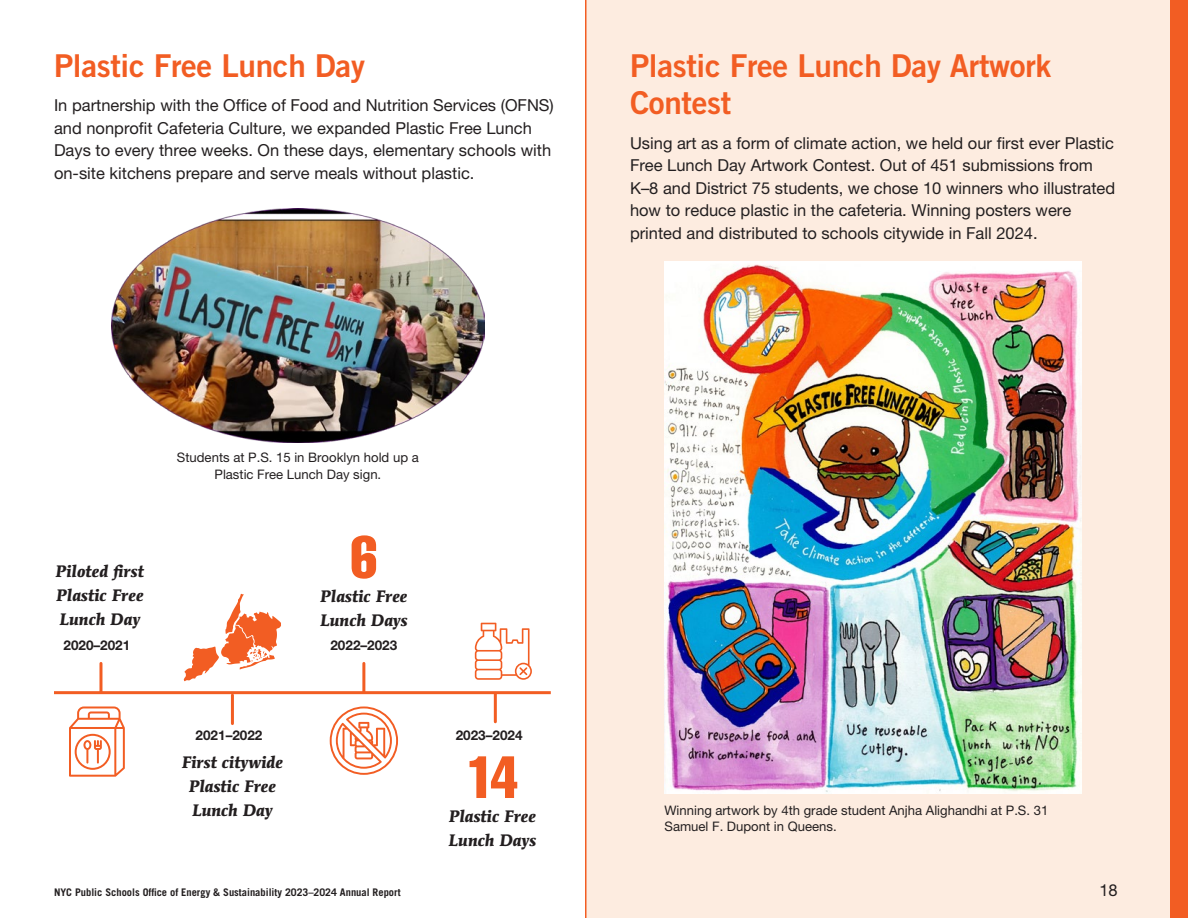
<style>
.page{position:relative;width:1188px;height:918px;background:#fff}
.page>*{position:absolute;margin:0;border:0;box-sizing:border-box;transform-origin:0 0}
.t1{font:58.5px "Helvetica LT Std Comp";color:#f25d23}
.t2{font:31.5px/37.5px "Trade Gothic LT Std Bd 2";letter-spacing:-.01em;color:#f25d23}
.t3{font:16.5px/22.5px "Helvetica Neue LT Pro";color:#231f20}
.t4{font:italic 700 16.5px/24px "Mendoza Roman Std";color:#231f20;text-align:justify}
.t5{font:700 13.5px "Helvetica Neue LT Pro";color:#231f20}
.t6{font:13.2px/16.5px "Helvetica Neue LT Pro";color:#231f20;text-align:center}
.t7{font:700 10.5px "Trade Gothic LT Std";color:#231f20}
</style>
<div class="page">
<div style="left:585px;top:0;width:585px;height:918px;background:#fdece0"></div>
<hr style="left:585px;top:0;width:1px;height:918px;background:#f25d23">
<img style="left:111px;top:209px;width:374px;height:233px">
<hr style="left:231px;top:695px;width:3px;height:29px;background:#f25d23">
<hr style="left:362px;top:663px;width:3px;height:29px;background:#f25d23">
<hr style="left:494px;top:693px;width:3px;height:29px;background:#f25d23">
<hr style="left:99px;top:663px;width:3px;height:29px;background:#f25d23">
<svg style="left:69px;top:707px;width:56px;height:70px"></svg>
<svg style="left:184px;top:594px;width:97px;height:87px"></svg>
<svg style="left:330px;top:706px;width:68px;height:69px"></svg>
<svg style="left:475px;top:623px;width:57px;height:57px"></svg>
<img style="left:665px;top:261px;width:416px;height:533px">
<hr style="left:54px;top:691px;width:497px;height:3px;background:#f25d23">
<div style="left:1171px;top:0;width:17px;height:918px;background:#f25d23"></div>
<h3 class="t2" style="left:54px;top:46px;width:312px">Plastic Free Lunch Day</h3>
<p class="t3" style="left:54px;top:94px;width:501px">In partnership with the Office of Food and Nutrition Services (OFNS) and nonprofit Cafeteria Culture, we expanded Plastic Free Lunch Days to every three weeks. On these days, elementary schools with on-site kitchens prepare and serve meals without plastic.</p>
<h3 class="t2" style="left:630px;top:46px;width:423px">Plastic Free Lunch Day Artwork<br>Contest</h3>
<p class="t3" style="left:630px;top:131px;width:487px">Using art as a form of climate action, we held our first ever Plastic Free Lunch Day Artwork Contest. Out of 451 submissions from K–8 and District 75 students, we chose 10 winners who illustrated how to reduce plastic in the cafeteria. Winning posters were printed and distributed to schools citywide in Fall 2024.</p>
<p class="t4" style="left:56px;top:559px;width:90px">Piloted first Plastic Free Lunch Day</p>
<p class="t5" style="left:64px;top:637px;width:68px">2020–2021</p>
<p class="t6" style="left:177px;top:449px;width:243px">Students at P.S. 15 in Brooklyn hold up a<br>Plastic Free Lunch Day sign.</p>
<p class="t1" style="left:350px;top:520px;width:29px">6</p>
<p class="t4" style="left:320px;top:608px;width:89px">Lunch Days</p>
<p class="t5" style="left:330px;top:637px;width:68px">2022–2023</p>
<p class="t4" style="left:320px;top:584px;width:89px">Plastic Free</p>
<p class="t5" style="left:196px;top:727px;width:68px">2021–2022</p>
<p class="t4" style="left:182px;top:751px;width:103px;text-align:center">First citywide<br>Plastic Free<br>Lunch Day</p>
<p class="t5" style="left:456px;top:727px;width:68px">2023–2024</p>
<p class="t1" style="left:467px;top:740px;width:52px">14</p>
<p class="t4" style="left:449px;top:828px;width:89px">Lunch Days</p>
<p class="t4" style="left:449px;top:804px;width:89px">Plastic Free</p>
<p class="t6" style="left:664px;top:802px;width:385px;text-align:left">Winning artwork by 4th grade student Anjha Alighandhi at P.S. 31<br>Samuel F. Dupont in Queens.</p>
<p class="t7" style="left:54px;top:886px;width:348px">NYC Public Schools Office of Energy &amp; Sustainability 2023–2024 Annual Report</p>
<p class="t3" style="left:1099px;top:879px;width:20px">18</p>
</div>
